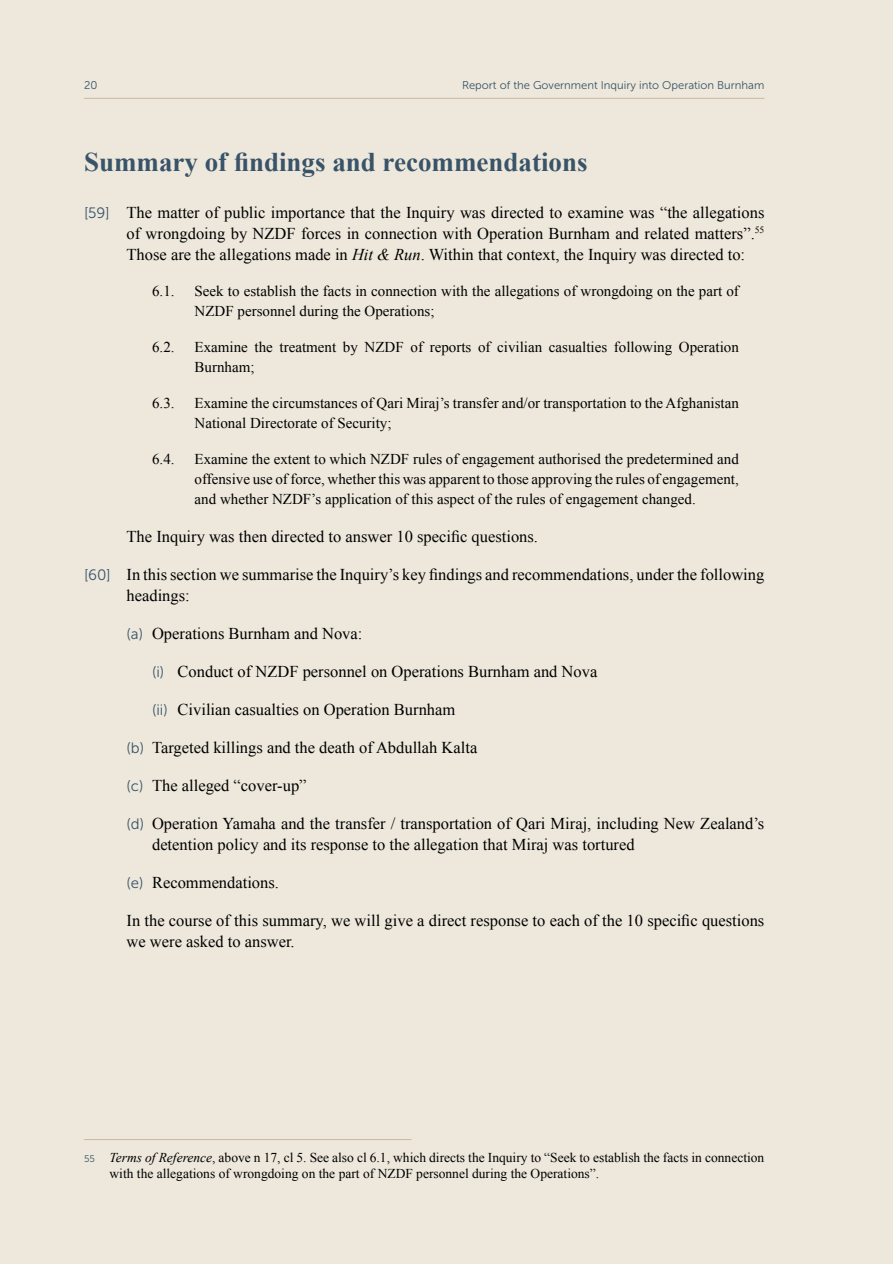
<style>
.page{position:relative;width:893px;height:1264px;background:#fff}
.page>*{position:absolute;margin:0;border:0;box-sizing:border-box;transform-origin:0 0}
.t1{font:700 27px "Times New Roman";color:#395369}
.t2{font:16.5px/21px "Times New Roman";color:#000001}
.t3{font:15px/19.5px "Times New Roman";color:#000001}
.t4{font:13.5px/16.2px "Times New Roman";color:#000001}
.t5{font:11.25px "Museo Sans 300";color:#395369}
.s1{font-family:"Museo Sans 300";font-size:15px;color:#395369}
.s2{font-style:italic}
.s3{font-family:"Museo Sans 300";font-size:9.75px;color:#395369}
</style>
<div class="page">
<div style="left:0;top:0;width:893px;height:1263px;background:#ede8db"></div>
<hr style="left:84px;top:98px;width:680px;height:1px;background:#c8b99a">
<hr style="left:84px;top:1138px;width:327px;height:1px;background:#c8b99a">
<p class="t5" style="left:84px;top:79px;width:15px">20</p>
<p class="t5" style="left:462px;top:79px;width:304px">Report of the Government Inquiry into Operation Burnham</p>
<h1 class="t1" style="left:84px;top:143px;width:505px">Summary of findings and recommendations</h1>
<p class="t2" style="left:127px;top:201px;width:639px;text-align:justify;text-indent:-43px"><span class="s1">[59]</span> The matter of public importance that the Inquiry was directed to examine was “the allegations of wrongdoing by NZDF forces in connection with Operation Burnham and related matters”.<sup>55<br></sup>Those are the allegations made in <span class="s2">Hit &amp; Run</span>. Within that context, the Inquiry was directed to:</p>
<p class="t3" style="left:152px;top:281px;width:24px">6.1.</p>
<p class="t3" style="left:195px;top:281px;width:546px">Seek to establish the facts in connection with the allegations of wrongdoing on the part of<br>NZDF personnel during the Operations;</p>
<p class="t3" style="left:152px;top:337px;width:24px">6.2.</p>
<p class="t3" style="left:195px;top:337px;width:546px">Examine the treatment by NZDF of reports of civilian casualties following Operation<br>Burnham;</p>
<p class="t3" style="left:152px;top:393px;width:24px">6.3.</p>
<p class="t3" style="left:195px;top:393px;width:546px">Examine the circumstances of Qari Miraj’s transfer and/or transportation to the Afghanistan<br>National Directorate of Security;</p>
<p class="t3" style="left:152px;top:449px;width:24px">6.4.</p>
<p class="t3" style="left:195px;top:449px;width:546px;text-align:justify">Examine the extent to which NZDF rules of engagement authorised the predetermined and offensive use of force, whether this was apparent to those approving the rules of engagement, and whether NZDF’s application of this aspect of the rules of engagement changed.</p>
<p class="t2" style="left:127px;top:525px;width:413px">The Inquiry was then directed to answer 10 specific questions.</p>
<p class="t2" style="left:127px;top:563px;width:639px;text-indent:-43px"><span class="s1">[60]</span> In this section we summarise the Inquiry’s key findings and recommendations, under the following headings:</p>
<p class="t2" style="left:127px;top:622px;width:237px"><span class="s1">(a)</span> Operations Burnham and Nova:</p>
<p class="t2" style="left:152px;top:660px;width:447px"><span class="s1">(i)</span> Conduct of NZDF personnel on Operations Burnham and Nova</p>
<p class="t2" style="left:152px;top:698px;width:305px"><span class="s1">(ii)</span> Civilian casualties on Operation Burnham</p>
<p class="t2" style="left:127px;top:736px;width:352px"><span class="s1">(b)</span> Targeted killings and the death of Abdullah Kalta</p>
<p class="t2" style="left:127px;top:774px;width:182px"><span class="s1">(c)</span> The alleged “cover-up”</p>
<p class="t2" style="left:152px;top:812px;width:614px;text-indent:-26px"><span class="s1">(d)</span> Operation Yamaha and the transfer / transportation of Qari Miraj, including New Zealand’s detention policy and its response to the allegation that Miraj was tortured</p>
<p class="t2" style="left:127px;top:871px;width:154px"><span class="s1">(e)</span> Recommendations.</p>
<p class="t2" style="left:127px;top:909px;width:639px">In the course of this summary, we will give a direct response to each of the 10 specific questions we were asked to answer.</p>
<p class="t4" style="left:110px;top:1149px;width:656px;text-indent:-26px"><span class="s3">55</span> <span class="s2">Terms of Reference</span>, above n 17, cl 5. See also cl 6.1, which directs the Inquiry to “Seek to establish the facts in connection with the allegations of wrongdoing on the part of NZDF personnel during the Operations”.</p>
</div>
